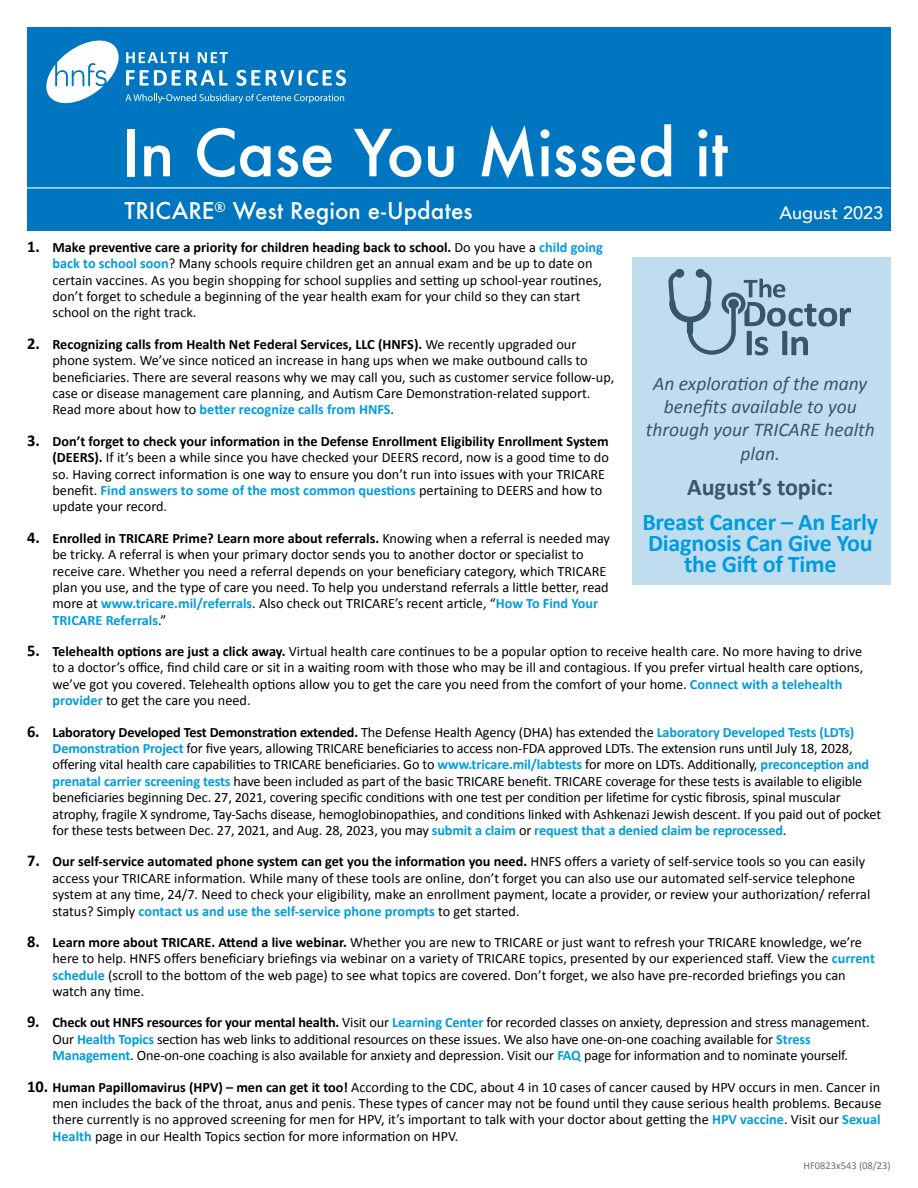
<style>
.page{position:relative;width:918px;height:1188px;background:#fff}
.page>*{position:absolute;margin:0;border:0;box-sizing:border-box;transform-origin:0 0}
.t1{font:500 63px "Futura";letter-spacing:-.01em;color:#fff}
.t2{font:700 24px/21px "Calibri";letter-spacing:-.01em;color:#009ce0;text-align:center}
.t3{font:700 24px "Calibri";color:#375667}
.t4{font:500 22.5px "Futura";color:#fff}
.t5{font:italic 19.5px/23.4px "Calibri";color:#375667;text-align:center}
.TPN_Body_Text{font:500 18px "Avenir";color:#fff}
.t6{font:14.25px/16.4px "Calibri";color:#000}
.t7{font:10.5px "Calibri";color:#6d6e71}
.s1{font-weight:700;font-size:16.5px}
.s2{font-weight:700}
.s3{font-weight:700;color:#009ce0}
</style>
<div class="page">
<div style="left:27px;top:28px;width:863px;height:203px;background:#0076c0"></div>
<div style="left:632px;top:257px;width:258px;height:327px;background:#bfddef"></div>
<svg style="left:46px;top:40px;width:300px;height:64px"></svg>
<hr style="left:27px;top:187px;width:863px;height:1px;background:#fff">
<svg style="left:668px;top:269px;width:183px;height:87px"></svg>
<p class="t1" style="left:122px;top:110px;width:608px">In Case You Missed it</p>
<p class="t4" style="left:125px;top:196px;width:350px">TRICARE<sup>®</sup> West Region e-Updates</p>
<p class="TPN_Body_Text" style="left:779px;top:197px;width:105px">August 2023</p>
<p class="t6" style="left:52px;top:239px;width:552px;text-indent:-26px"><span class="s1">1.</span> <span class="s2">Make preventive care a priority for children heading back to school.</span> Do you have a <span class="s3">child going back to school soon</span>? Many schools require children get an annual exam and be up to date on certain vaccines. As you begin shopping for school supplies and setting up school-year routines, don’t forget to schedule a beginning of the year health exam for your child so they can start school on the right track.</p>
<p class="t6" style="left:52px;top:336px;width:563px;text-indent:-26px"><span class="s1">2.</span> <span class="s2">Recognizing calls from Health Net Federal Services, LLC (HNFS).</span> We recently upgraded our phone system. We’ve since noticed an increase in hang ups when we make outbound calls to beneficiaries. There are several reasons why we may call you, such as customer service follow-up, case or disease management care planning, and Autism Care Demonstration-related support.<br>Read more about how to <span class="s3">better recognize calls from HNFS</span>.</p>
<p class="t6" style="left:52px;top:433px;width:558px;text-indent:-26px"><span class="s1">3.</span> <span class="s2">Don’t forget to check your information in the Defense Enrollment Eligibility Enrollment System (DEERS).</span> If it’s been a while since you have checked your DEERS record, now is a good time to do so. Having correct information is one way to ensure you don’t run into issues with your TRICARE benefit. <span class="s3">Find answers to some of the most common questions</span> pertaining to DEERS and how to update your record.</p>
<p class="t6" style="left:52px;top:530px;width:559px;text-indent:-26px"><span class="s1">4.</span> <span class="s2">Enrolled in TRICARE Prime? Learn more about referrals.</span> Knowing when a referral is needed may be tricky. A referral is when your primary doctor sends you to another doctor or specialist to receive care. Whether you need a referral depends on your beneficiary category, which TRICARE plan you use, and the type of care you need. To help you understand referrals a little better, read more at <span class="s3">www.tricare.mil/referrals</span>. Also check out TRICARE’s recent article, “<span class="s3">How To Find Your TRICARE Referrals</span>.”</p>
<p class="t6" style="left:52px;top:643px;width:812px;text-indent:-26px"><span class="s1">5.</span> <span class="s2">Telehealth options are just a click away.</span> Virtual health care continues to be a popular option to receive health care. No more having to drive to a doctor’s office, find child care or sit in a waiting room with those who may be ill and contagious. If you prefer virtual health care options, we’ve got you covered. Telehealth options allow you to get the care you need from the comfort of your home. <span class="s3">Connect with a telehealth provider</span> to get the care you need.</p>
<p class="t6" style="left:52px;top:724px;width:830px;text-indent:-26px"><span class="s1">6.</span> <span class="s2">Laboratory Developed Test Demonstration extended.</span> The Defense Health Agency (DHA) has extended the <span class="s3">Laboratory Developed Tests (LDTs)<br>Demonstration Project</span> for five years, allowing TRICARE beneficiaries to access non-FDA approved LDTs. The extension runs until July 18, 2028, offering vital health care capabilities to TRICARE beneficiaries. Go to <span class="s3">www.tricare.mil/labtests</span> for more on LDTs. Additionally, <span class="s3">preconception and prenatal carrier screening tests</span> have been included as part of the basic TRICARE benefit. TRICARE coverage for these tests is available to eligible beneficiaries beginning Dec. 27, 2021, covering specific conditions with one test per condition per lifetime for cystic fibrosis, spinal muscular atrophy, fragile X syndrome, Tay-Sachs disease, hemoglobinopathies, and conditions linked with Ashkenazi Jewish descent. If you paid out of pocket for these tests between Dec. 27, 2021, and Aug. 28, 2023, you may <span class="s3">submit a claim</span> or <span class="s3">request that a denied claim be reprocessed</span>.</p>
<p class="t6" style="left:52px;top:853px;width:819px;text-indent:-26px"><span class="s1">7.</span> <span class="s2">Our self-service automated phone system can get you the information you need.</span> HNFS offers a variety of self-service tools so you can easily access your TRICARE information. While many of these tools are online, don’t forget you can also use our automated self-service telephone system at any time, 24/7. Need to check your eligibility, make an enrollment payment, locate a provider, or review your authorization/ referral status? Simply <span class="s3">contact us and use the self-service phone prompts</span> to get started.</p>
<p class="t6" style="left:52px;top:934px;width:824px;text-indent:-26px"><span class="s1">8.</span> <span class="s2">Learn more about TRICARE. Attend a live webinar.</span> Whether you are new to TRICARE or just want to refresh your TRICARE knowledge, we’re here to help. HNFS offers beneficiary briefings via webinar on a variety of TRICARE topics, presented by our experienced staff. View the <span class="s3">current schedule</span> (scroll to the bottom of the web page) to see what topics are covered. Don’t forget, we also have pre-recorded briefings you can watch any time.</p>
<p class="t6" style="left:52px;top:1015px;width:819px;text-indent:-26px"><span class="s1">9.</span> <span class="s2">Check out HNFS resources for your mental health.</span> Visit our <span class="s3">Learning Center</span> for recorded classes on anxiety, depression and stress management.<br>Our <span class="s3">Health Topics</span> section has web links to additional resources on these issues. We also have one-on-one coaching available for <span class="s3">Stress<br>Management</span>. One-on-one coaching is also available for anxiety and depression. Visit our <span class="s3">FAQ</span> page for information and to nominate yourself.</p>
<p class="t6" style="left:52px;top:1079px;width:830px;text-align:justify;text-indent:-26px"><span class="s1">10.</span> <span class="s2">Human Papillomavirus (HPV) – men can get it too!</span> According to the CDC, about 4 in 10 cases of cancer caused by HPV occurs in men. Cancer in men includes the back of the throat, anus and penis. These types of cancer may not be found until they cause serious health problems. Because there currently is no approved screening for men for HPV, it’s important to talk with your doctor about getting the <span class="s3">HPV vaccine</span>. Visit our <span class="s3">Sexual Health</span> page in our Health Topics section for more information on HPV.</p>
<p class="t5" style="left:653px;top:371px;width:216px">An exploration of the many benefits available to you</p>
<p class="t5" style="left:646px;top:418px;width:230px">through your TRICARE health plan.</p>
<p class="t3" style="left:687px;top:472px;width:148px">August’s topic:</p>
<p class="t2" style="left:642px;top:511px;width:237px">Breast Cancer – An Early<br>Diagnosis Can Give You the Gift of Time</p>
<p class="t7" style="left:804px;top:1159px;width:89px">HF0823x543 (08/23)</p>
</div>
